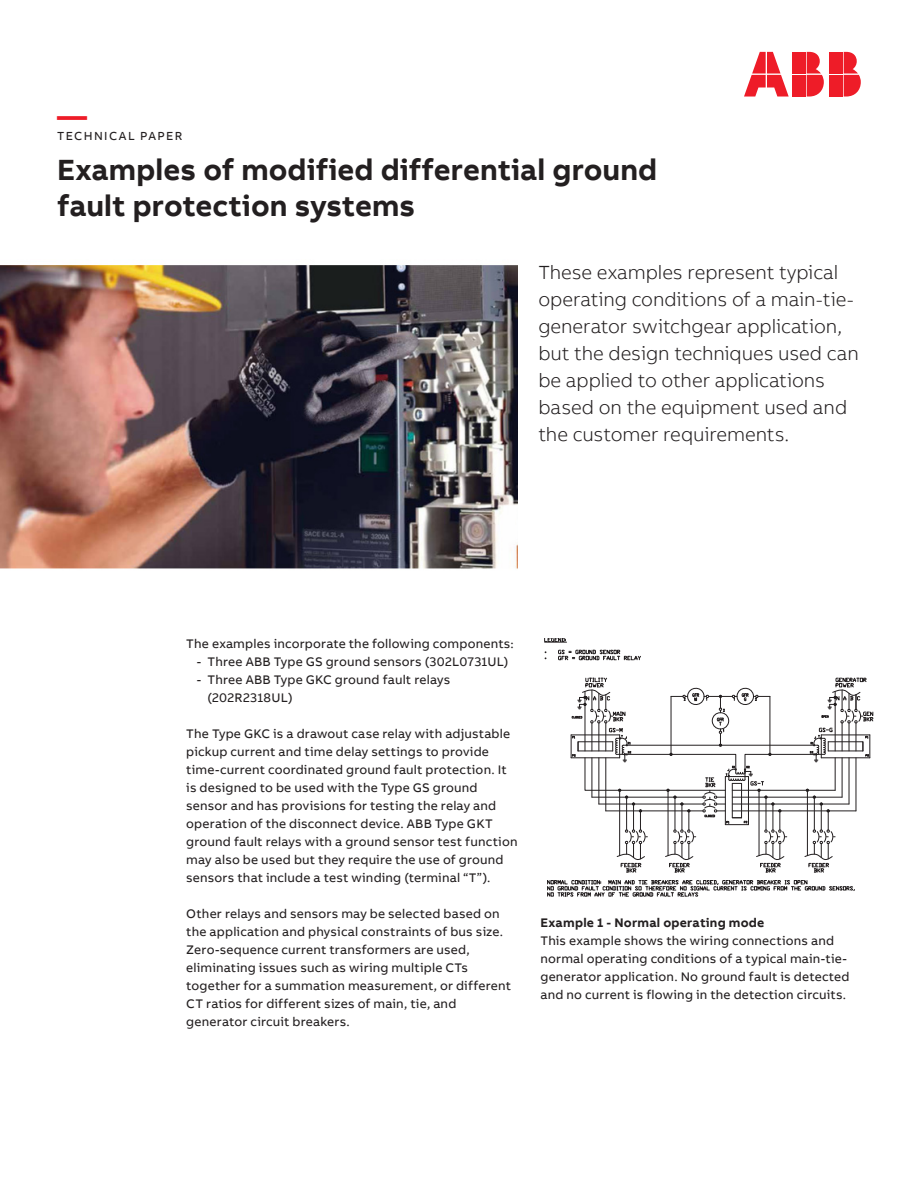
<style>
.page{position:relative;width:918px;height:1188px;background:#fff}
.page>*{position:absolute;margin:0;border:0;box-sizing:border-box;transform-origin:0 0}
.Headline_M_20pt_24pt{font:700 30px/36px "AB Bvoice";color:#231f20}
.Headline_M_20pt_24pt-2{font:700 30px "AB Bvoice";color:#ee1c28}
.Lead_13pt_18pt{font:300 19.5px/27px "AB Bvoice";letter-spacing:-.005em;color:#231f20}
.Copytext_8_5pt_12pt{font:12.75px/18px "AB Bvoice";letter-spacing:.015em;color:#231f20}
.Paragraph_Title_8_5p{font:700 12.75px "AB Bvoice";letter-spacing:.02em;color:#231f20}
.Category_M_8pt_9_6pt{font:12px "AB Bvoice";letter-spacing:.115em;color:#231f20}
</style>
<div class="page">
<img style="left:0;top:265px;width:517px;height:304px">
<div style="left:829px;top:52px;width:13px;height:22px;background:#ee1c28"></div>
<div style="left:829px;top:75px;width:13px;height:22px;background:#ee1c28"></div>
<svg style="left:844px;top:52px;width:17px;height:45px"></svg>
<svg style="left:744px;top:52px;width:45px;height:45px"></svg>
<div style="left:792px;top:52px;width:13px;height:22px;background:#ee1c28"></div>
<div style="left:792px;top:75px;width:13px;height:22px;background:#ee1c28"></div>
<svg style="left:807px;top:52px;width:17px;height:45px"></svg>
<svg style="left:544px;top:639px;width:330px;height:120px"></svg>
<svg style="left:547px;top:880px;width:308px;height:17px"></svg>
<svg style="left:571px;top:677px;width:302px;height:196px"></svg>
<p class="Headline_M_20pt_24pt-2" style="left:57px;top:96px;width:31px">—</p>
<p class="Category_M_8pt_9_6pt" style="left:57px;top:129px;width:127px">TECHNICAL PAPER</p>
<p class="Headline_M_20pt_24pt" style="left:57px;top:152px;width:602px">Examples of modified differential ground fault protection systems</p>
<p class="Lead_13pt_18pt" style="left:538px;top:259px;width:322px">These examples represent typical operating conditions of a main-tie&shy;generator switchgear application, but the design techniques used can be applied to other applications based on the equipment used and the customer requirements.</p>
<p class="Copytext_8_5pt_12pt" style="left:186px;top:634px;width:329px">The examples incorporate the following components:</p>
<p class="Copytext_8_5pt_12pt" style="left:197px;top:652px;width:313px">- Three ABB Type GS ground sensors (302L0731UL)</p>
<p class="Copytext_8_5pt_12pt" style="left:208px;top:670px;width:244px;text-indent:-11px">- Three ABB Type GKC ground fault relays (202R2318UL)</p>
<p class="Copytext_8_5pt_12pt" style="left:186px;top:724px;width:333px">The Type GKC is a drawout case relay with adjustable pickup current and time delay settings to provide time-current coordinated ground fault protection. It is designed to be used with the Type GS ground sensor and has provisions for testing the relay and operation of the disconnect device. ABB Type GKT ground fault relays with a ground sensor test function may also be used but they require the use of ground sensors that include a test winding (terminal “T”).</p>
<p class="Copytext_8_5pt_12pt" style="left:186px;top:904px;width:326px">Other relays and sensors may be selected based on the application and physical constraints of bus size.<br>Zero-sequence current transformers are used, eliminating issues such as wiring multiple CTs together for a summation measurement, or different CT ratios for different sizes of main, tie, and generator circuit breakers.</p>
<p class="Paragraph_Title_8_5p" style="left:540px;top:914px;width:225px">Example 1 - Normal operating mode</p>
<p class="Copytext_8_5pt_12pt" style="left:540px;top:931px;width:311px">This example shows the wiring connections and normal operating conditions of a typical main-tie&shy;generator application. No ground fault is detected and no current is flowing in the detection circuits.</p>
</div>
